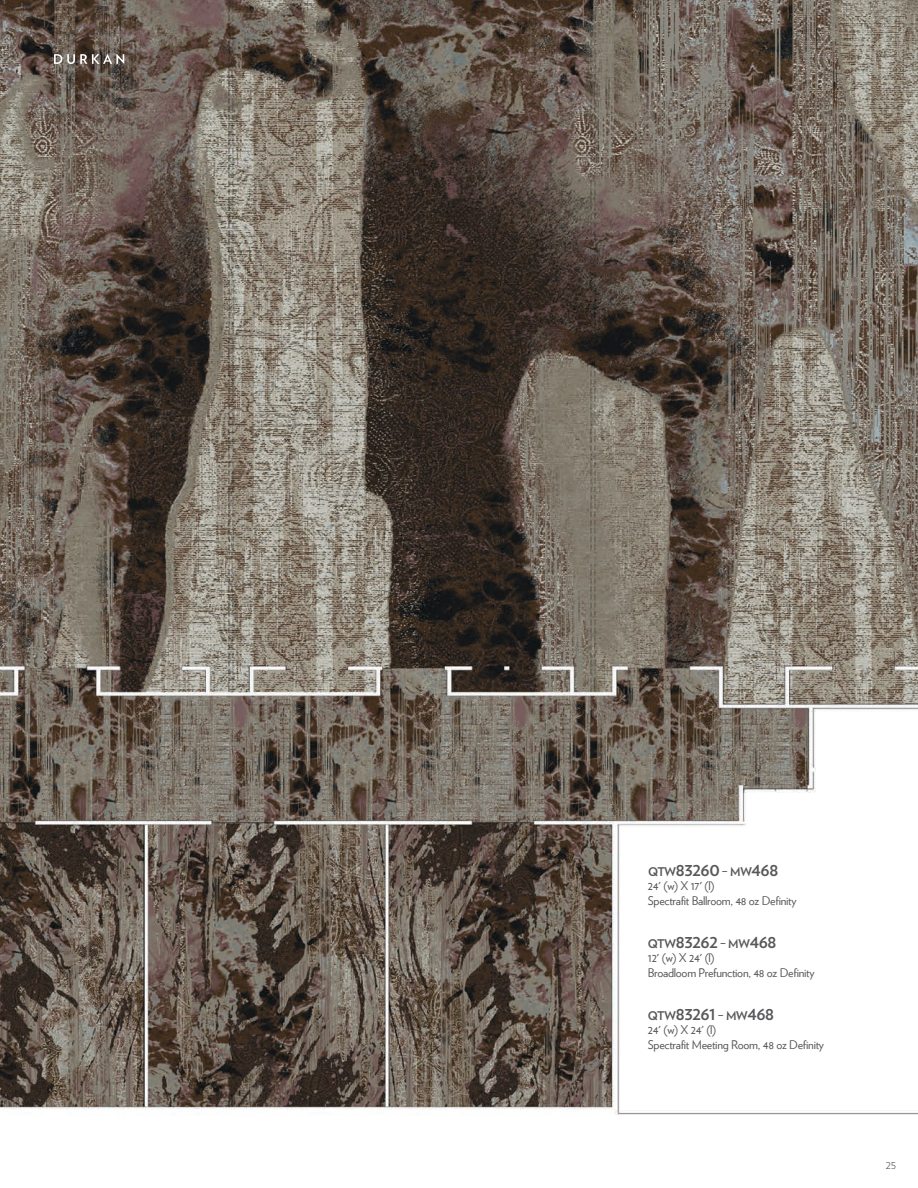
<style>
.page{position:relative;width:918px;height:1188px;background:#fff}
.page>*{position:absolute;margin:0;border:0;box-sizing:border-box;transform-origin:0 0}
.t1{font:700 15px "Verlag";letter-spacing:-.025em;color:#57585a}
.t2{font:12px "Verlag";letter-spacing:-.025em;color:#57585a}
.t3{font:300 12px "Verlag";color:#57585a}
.s1{font-size:12px}
</style>
<div class="page">
<img style="left:0;top:0;width:918px;height:1115px">
<svg style="left:54px;top:54px;width:70px;height:10px"></svg>
<p class="t1" style="left:648px;top:859px;width:132px"><span class="s1">QTW</span>83260 <span class="s1">– MW</span>468</p>
<p class="t2" style="left:648px;top:877px;width:68px">24' (w) X 17' (l)</p>
<p class="t2" style="left:648px;top:892px;width:150px">Spectrafit Ballroom, 48 oz Definity</p>
<p class="t1" style="left:648px;top:931px;width:130px"><span class="s1">QTW</span>83262 <span class="s1">– MW</span>468</p>
<p class="t2" style="left:648px;top:949px;width:68px">12' (w) X 24' (l)</p>
<p class="t2" style="left:648px;top:964px;width:168px">Broadloom Prefunction, 48 oz Definity</p>
<p class="t1" style="left:648px;top:1003px;width:128px"><span class="s1">QTW</span>83261 <span class="s1">– MW</span>468</p>
<p class="t2" style="left:648px;top:1021px;width:70px">24' (w) X 24' (l)</p>
<p class="t2" style="left:648px;top:1036px;width:178px">Spectrafit Meeting Room, 48 oz Definity</p>
<p class="t3" style="left:886px;top:1156px;width:12px">25</p>
</div>
